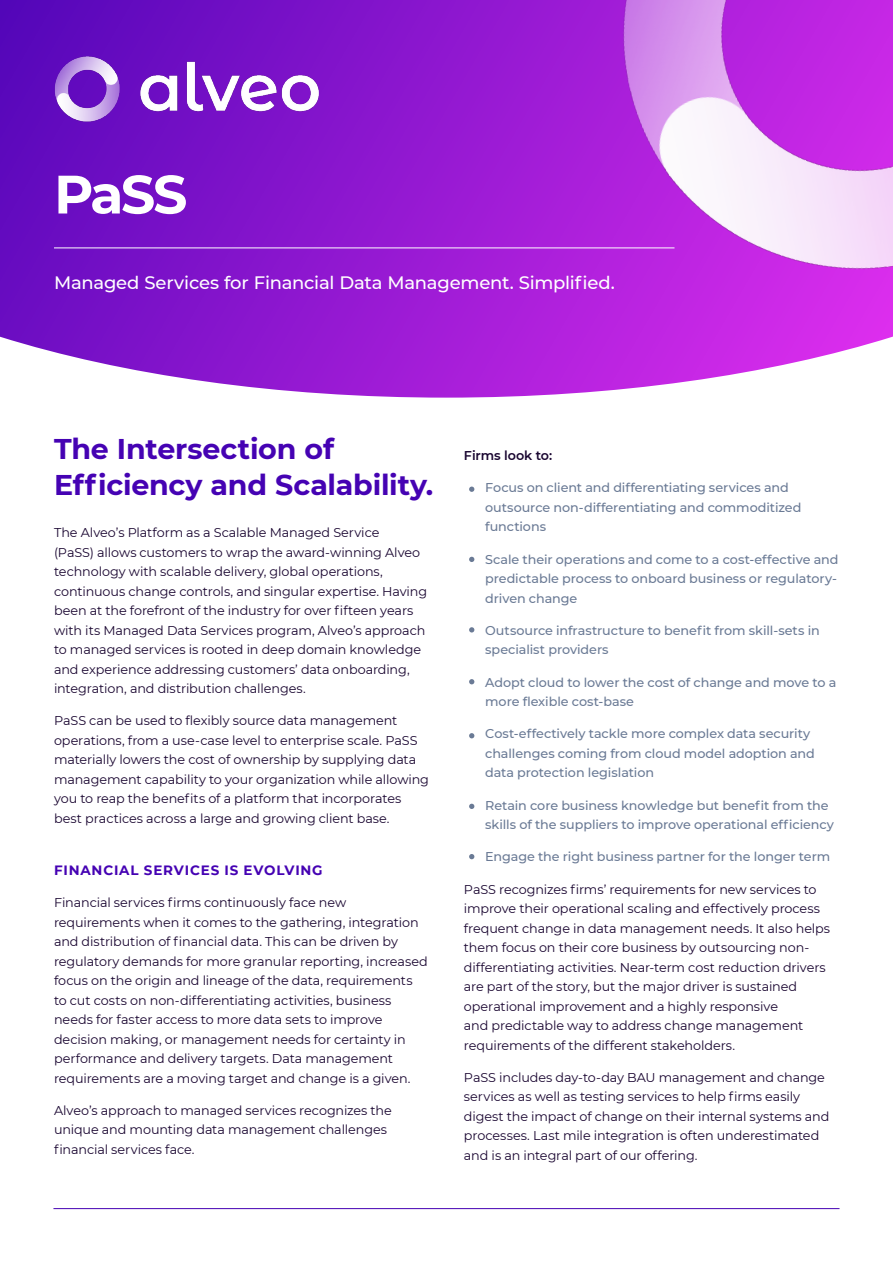
<style>
.page{position:relative;width:893px;height:1263px;background:#fff}
.page>*{position:absolute;margin:0;border:0;box-sizing:border-box;transform-origin:0 0}
.t1{font:700 54px "Montserrat";color:#fff}
.t2{font:700 28.5px/36px "Montserrat";letter-spacing:-.01em;color:#4502b3}
.t3{font:500 18px "Montserrat";letter-spacing:-.01em;color:#fff}
.t4{font:700 13.5px "Montserrat";letter-spacing:.06em;color:#4502b3}
.t5{font:12.75px/19.5px "Montserrat";letter-spacing:-.005em;color:#190530}
.t6{font:500 12.75px/19.5px "Montserrat";letter-spacing:-.005em;color:#6a7a95}
.t7{font:600 12.75px "Montserrat";color:#190530}
</style>
<div class="page">
<svg style="left:0;top:0;width:589px;height:398px;background:#8c20ce"></svg>
<hr style="left:54px;top:248px;width:620px;height:1px;background:#fff">
<hr style="left:53px;top:1208px;width:786px;height:1px;background:#4502b3">
<svg style="left:469px;top:487px;width:5px;height:5px"></svg>
<svg style="left:469px;top:557px;width:5px;height:5px"></svg>
<svg style="left:469px;top:854px;width:5px;height:5px"></svg>
<svg style="left:469px;top:627px;width:5px;height:5px"></svg>
<svg style="left:469px;top:679px;width:5px;height:5px"></svg>
<svg style="left:469px;top:733px;width:5px;height:5px"></svg>
<svg style="left:469px;top:804px;width:5px;height:5px"></svg>
<img style="left:54px;top:46px;width:275px;height:88px">
<img style="left:546px;top:0;width:347px;height:392px">
<h1 class="t1" style="left:54px;top:155px;width:135px">PaSS</h1>
<h3 class="t3" style="left:54px;top:270px;width:562px">Managed Services for Financial Data Management. Simplified.</h3>
<h2 class="t2" style="left:54px;top:429px;width:381px">The Intersection of<br>Efficiency and Scalability.</h2>
<p class="t5" style="left:54px;top:522px;width:375px">The Alveo’s Platform as a Scalable Managed Service<br>(PaSS) allows customers to wrap the award-winning Alveo technology with scalable delivery, global operations, continuous change controls, and singular expertise. Having been at the forefront of the industry for over fifteen years with its Managed Data Services program, Alveo’s approach to managed services is rooted in deep domain knowledge and experience addressing customers’ data onboarding, integration, and distribution challenges.</p>
<p class="t5" style="left:54px;top:711px;width:377px">PaSS can be used to flexibly source data management operations, from a use-case level to enterprise scale. PaSS materially lowers the cost of ownership by supplying data management capability to your organization while allowing you to reap the benefits of a platform that incorporates best practices across a large and growing client base.</p>
<p class="t4" style="left:54px;top:860px;width:270px">FINANCIAL SERVICES IS EVOLVING</p>
<p class="t5" style="left:54px;top:892px;width:375px">Financial services firms continuously face new requirements when it comes to the gathering, integration and distribution of financial data. This can be driven by regulatory demands for more granular reporting, increased focus on the origin and lineage of the data, requirements to cut costs on non-differentiating activities, business needs for faster access to more data sets to improve decision making, or management needs for certainty in performance and delivery targets. Data management requirements are a moving target and change is a given.</p>
<p class="t5" style="left:54px;top:1100px;width:339px">Alveo’s approach to managed services recognizes the unique and mounting data management challenges financial services face.</p>
<p class="t7" style="left:464px;top:446px;width:90px">Firms look to:</p>
<p class="t6" style="left:485px;top:478px;width:318px">Focus on client and differentiating services and outsource non-differentiating and commoditized functions</p>
<p class="t6" style="left:485px;top:549px;width:355px">Scale their operations and come to a cost-effective and predictable process to onboard business or regulatory&shy;driven change</p>
<p class="t6" style="left:485px;top:620px;width:336px">Outsource infrastructure to benefit from skill-sets in specialist providers</p>
<p class="t6" style="left:485px;top:672px;width:353px">Adopt cloud to lower the cost of change and move to a more flexible cost-base</p>
<p class="t6" style="left:485px;top:724px;width:331px">Cost-effectively tackle more complex data security challenges coming from cloud model adoption and data protection legislation</p>
<p class="t6" style="left:485px;top:795px;width:350px">Retain core business knowledge but benefit from the skills of the suppliers to improve operational efficiency</p>
<p class="t6" style="left:485px;top:847px;width:346px">Engage the right business partner for the longer term</p>
<p class="t5" style="left:464px;top:879px;width:368px">PaSS recognizes firms’ requirements for new services to improve their operational scaling and effectively process frequent change in data management needs. It also helps them focus on their core business by outsourcing non&shy;differentiating activities. Near-term cost reduction drivers are part of the story, but the major driver is sustained operational improvement and a highly responsive<br>and predictable way to address change management requirements of the different stakeholders.</p>
<p class="t5" style="left:464px;top:1067px;width:367px">PaSS includes day-to-day BAU management and change services as well as testing services to help firms easily digest the impact of change on their internal systems and processes. Last mile integration is often underestimated and is an integral part of our offering.</p>
</div>
